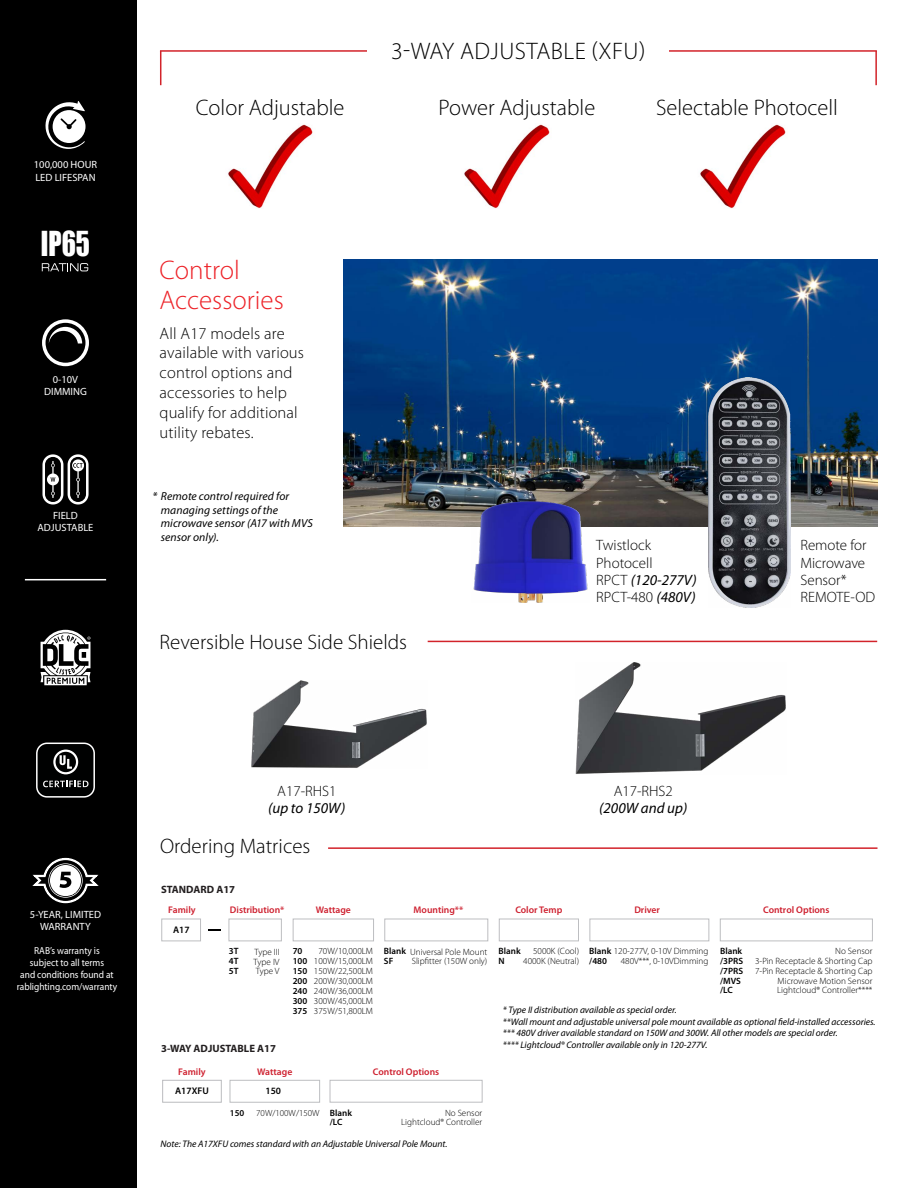
<style>
.page{position:relative;width:918px;height:1188px;background:#fff}
.page>*{position:absolute;margin:0;border:0;box-sizing:border-box;transform-origin:0 0}
.t1{font:31.65px "Impact";color:#fff;scale:.83 1}
.t2{font:300 27px/30px "Myriad Pro";color:#ed2127}
.t3{font:300 24px "Myriad Pro";letter-spacing:.02em;color:#000}
.t4{font:300 22.5px "Myriad Pro";color:#000}
.t5{font:300 21px "Myriad Pro";color:#000}
.t6{font:300 16.5px/19.8px "Myriad Pro";letter-spacing:.01em;color:#000}
.t7{font:300 15px/17.2px "Myriad Pro";color:#000}
.t8{font:italic 15px "Myriad Pro";color:#000}
.t9{font:italic 11.7px/13.5px "Myriad Pro";letter-spacing:.005em;color:#000}
.t10{font:700 10.65px "Myriad Pro";color:#231f20}
.t11{font:10.5px/12.6px "Myriad Pro";color:#fff;text-align:center}
.t12{font:10.2px/12.3px "Myriad Pro";color:#fff;text-align:center;scale:.92 1}
.t13{font:600 9.6px "Myriad Pro";color:#ce202f}
.t14{font:600 9.6px "Myriad Pro";color:#000}
.t15{font:italic 9.45px/11.4px "Myriad Pro";color:#000}
.t16{font:300 9.15px/9.9px "Myriad Pro";color:#000;text-align:right}
.t17{font:600 9.15px/9.9px "Myriad Pro";color:#000}
.t18{font:300 9px "Myriad Pro";color:#000}
.t19{font:600 9px "Myriad Pro";color:#000}
.s1{font-weight:400;font-style:italic}
.s2{font-weight:600}
</style>
<div class="page">
<img style="left:344px;top:259px;width:533px;height:268px">
<div style="left:0;top:0;width:136px;height:1188px;background:#000"></div>
<img style="left:251px;top:680px;width:176px;height:88px">
<img style="left:575px;top:662px;width:211px;height:112px">
<hr style="left:428px;top:641px;width:449px;height:1px;background:#d2232a">
<hr style="left:328px;top:847px;width:550px;height:2px;background:#d2232a">
<img style="left:708px;top:377px;width:82px;height:231px">
<img style="left:471px;top:501px;width:119px;height:102px">
<svg style="left:209px;top:929px;width:12px;height:2px"></svg>
<div style="left:161px;top:919px;width:40px;height:22px;border:1px solid #bdbec1"></div>
<div style="left:229px;top:919px;width:53px;height:22px;border:1px solid #bdbec1"></div>
<div style="left:293px;top:919px;width:81px;height:22px;border:1px solid #bdbec1"></div>
<div style="left:384px;top:919px;width:104px;height:22px;border:1px solid #bdbec1"></div>
<div style="left:499px;top:919px;width:80px;height:22px;border:1px solid #bdbec1"></div>
<div style="left:589px;top:919px;width:120px;height:22px;border:1px solid #bdbec1"></div>
<div style="left:720px;top:919px;width:153px;height:22px;border:1px solid #bdbec1"></div>
<div style="left:162px;top:1080px;width:60px;height:23px;border:1px solid #bdbec1"></div>
<div style="left:230px;top:1080px;width:90px;height:23px;border:1px solid #bdbec1"></div>
<div style="left:330px;top:1080px;width:153px;height:23px;border:1px solid #bdbec1"></div>
<hr style="left:875px;top:51px;width:2px;height:34px;background:#d2232a">
<hr style="left:160px;top:51px;width:1px;height:34px;background:#d2232a">
<hr style="left:160px;top:50px;width:717px;height:2px;background:#d2232a">
<img style="left:700px;top:124px;width:86px;height:84px">
<img style="left:228px;top:124px;width:85px;height:84px">
<img style="left:464px;top:124px;width:86px;height:84px">
<div style="left:368px;top:41px;width:301px;height:19px;background:#fff"></div>
<svg style="left:45px;top:101px;width:40px;height:48px"></svg>
<svg style="left:42px;top:454px;width:47px;height:51px"></svg>
<svg style="left:42px;top:319px;width:47px;height:47px"></svg>
<hr style="left:25px;top:579px;width:81px;height:1px;background:#fff">
<svg style="left:32px;top:857px;width:67px;height:47px"></svg>
<svg style="left:42px;top:263px;width:46px;height:8px"></svg>
<div style="left:36px;top:743px;width:59px;height:55px;border:2px solid #fff;border-radius:10px"></div>
<svg style="left:53px;top:750px;width:25px;height:24px"></svg>
<svg style="left:43px;top:781px;width:45px;height:6px"></svg>
<svg style="left:41px;top:630px;width:49px;height:55px"></svg>
<p class="t11" style="left:34px;top:158px;width:65px;text-align:left">100,000 HOUR<br>LED LIFESPAN</p>
<h1 class="t1" style="left:41px;top:219px;width:61px">IP65</h1>
<p class="t11" style="left:44px;top:373px;width:44px">0-10V<br>DIMMING</p>
<p class="t11" style="left:38px;top:509px;width:57px">FIELD<br>ADJUSTABLE</p>
<h3 class="t3" style="left:391px;top:37px;width:256px">3-WAY ADJUSTABLE (XFU)</h3>
<h3 class="t4" style="left:196px;top:95px;width:150px">Color Adjustable</h3>
<h3 class="t4" style="left:439px;top:95px;width:158px">Power Adjustable</h3>
<h3 class="t4" style="left:656px;top:95px;width:184px">Selectable Photocell</h3>
<h2 class="t2" style="left:160px;top:256px;width:126px">Control<br>Accessories</h2>
<h3 class="t6" style="left:160px;top:324px;width:146px">All A17 models are available with various control options and accessories to help qualify for additional utility rebates.</h3>
<p class="t9" style="left:161px;top:490px;width:153px;text-indent:-8px">* Remote control required for managing settings of the microwave sensor (A17 with MVS sensor only).</p>
<h3 class="t5" style="left:160px;top:630px;width:249px">Reversible House Side Shields</h3>
<h3 class="t7" style="left:596px;top:537px;width:102px">Twistlock<br>Photocell<br>RPCT <span class="s1">(120-277V)<br></span>RPCT-480 <span class="s1">(480V)</span></h3>
<h3 class="t7" style="left:800px;top:537px;width:76px">Remote for<br>Microwave<br>Sensor*<br>REMOTE-OD</h3>
<p class="t11" style="left:30px;top:908px;width:73px">5-YEAR, LIMITED<br>WARRANTY</p>
<p class="t12" style="left:17px;top:944px;width:111px">RAB’s warranty is<br>subject to all terms<br>and conditions found at rablighting.com/warranty</p>
<h3 class="t7" style="left:277px;top:782px;width:61px">A17-RHS1</h3>
<h3 class="t8" style="left:268px;top:800px;width:79px">(up to 150W)</h3>
<h3 class="t5" style="left:160px;top:835px;width:152px">Ordering Matrices</h3>
<p class="t10" style="left:161px;top:882px;width:76px">STANDARD A17</p>
<p class="t13" style="left:168px;top:905px;width:29px">Family</p>
<p class="t14" style="left:173px;top:924px;width:18px">A17</p>
<p class="t13" style="left:230px;top:905px;width:56px">Distribution*</p>
<p class="t13" style="left:316px;top:905px;width:37px">Wattage</p>
<p class="t13" style="left:414px;top:905px;width:51px">Mounting**</p>
<p class="t13" style="left:515px;top:905px;width:49px">Color Temp</p>
<h3 class="t7" style="left:614px;top:782px;width:61px">A17-RHS2</h3>
<h3 class="t8" style="left:599px;top:800px;width:90px">(200W and up)</h3>
<p class="t13" style="left:634px;top:905px;width:27px">Driver</p>
<p class="t13" style="left:763px;top:905px;width:68px">Control Options</p>
<p class="t17" style="left:229px;top:946px;width:11px;text-align:justify">3T 4T 5T</p>
<p class="t16" style="left:254px;top:947px;width:28px;text-align:justify">Type III Type IV Type V</p>
<p class="t17" style="left:499px;top:946px;width:24px">Blank<br>N</p>
<p class="t16" style="left:523px;top:946px;width:57px">5000K (Cool)<br>4000K (Neutral)</p>
<p class="t16" style="left:384px;top:947px;width:105px;line-height:9.3px;text-align:left"><span class="s2">Blank</span> Universal Pole Mount<br><span class="s2">SF</span></p>
<p class="t16" style="left:589px;top:946px;width:121px;text-align:left"><span class="s2">Blank</span> 120-277V, 0-10V Dimming <span class="s2">/480</span></p>
<p class="t17" style="left:720px;top:946px;width:25px">Blank /3PRS /7PRS /MVS /LC</p>
<p class="t16" style="left:755px;top:946px;width:119px">No Sensor<br>3-Pin Receptacle &amp; Shorting Cap<br>7-Pin Receptacle &amp; Shorting Cap<br>Microwave Motion Sensor<br>Lightcloud® Controller****</p>
<p class="t17" style="left:293px;top:946px;width:16px">70<br>100<br>150<br>200<br>240<br>300<br>375</p>
<p class="t16" style="left:314px;top:946px;width:61px;text-align:center">70W/10,000LM<br>100W/15,000LM<br>150W/22,500LM<br>200W/30,000LM<br>240W/36,000LM<br>300W/45,000LM<br>375W/51,800LM</p>
<p class="t16" style="left:621px;top:956px;width:89px">480V***, 0-10VDimming</p>
<p class="t16" style="left:412px;top:957px;width:77px">Slipfitter (150W only)</p>
<p class="t15" style="left:503px;top:1005px;width:374px">* Type II distribution available as special order.<br>**Wall mount and adjustable universal pole mount available as optional field-installed accessories. *** 480V driver available standard on 150W and 300W. All other models are special order.<br>**** Lightcloud® Controller available only in 120-277V.</p>
<p class="t10" style="left:161px;top:1041px;width:116px">3-WAY ADJUSTABLE A17</p>
<p class="t13" style="left:178px;top:1066px;width:29px">Family</p>
<p class="t14" style="left:175px;top:1086px;width:35px">A17XFU</p>
<p class="t14" style="left:266px;top:1085px;width:17px">150</p>
<p class="t19" style="left:230px;top:1108px;width:16px">150</p>
<p class="t18" style="left:256px;top:1108px;width:65px">70W/100W/150W</p>
<p class="t13" style="left:257px;top:1066px;width:37px">Wattage</p>
<p class="t13" style="left:373px;top:1066px;width:68px">Control Options</p>
<p class="t17" style="left:330px;top:1108px;width:24px">Blank /LC</p>
<p class="t16" style="left:401px;top:1108px;width:83px">No Sensor<br>Lightcloud® Controller</p>
<p class="t15" style="left:161px;top:1138px;width:288px">Note: The A17XFU comes standard with an Adjustable Universal Pole Mount.</p>
</div>
